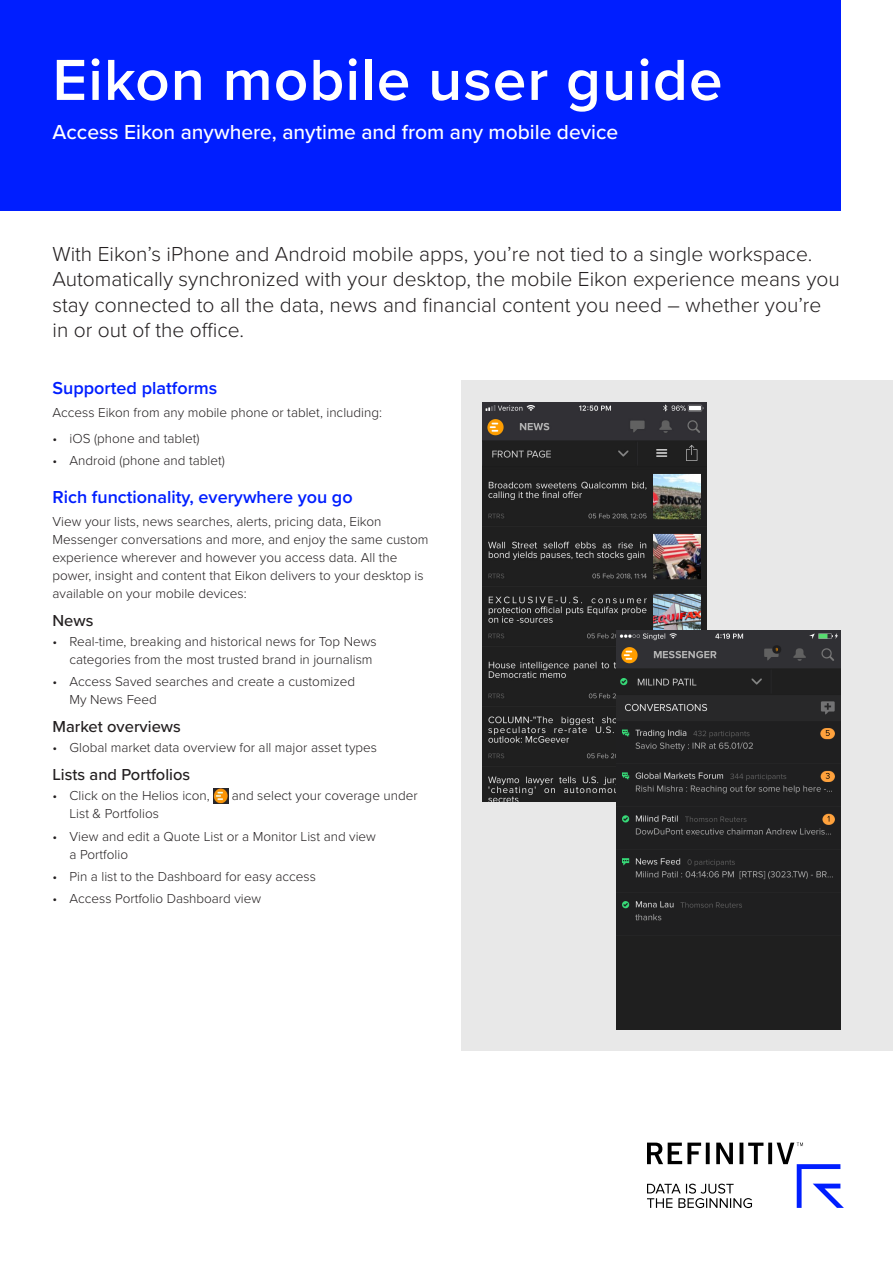
<style>
.page{position:relative;width:893px;height:1263px;background:#fff}
.page>*{position:absolute;margin:0;border:0;box-sizing:border-box;transform-origin:0 0}
.t1{font:600 60px "Proxima Nova";letter-spacing:.02em;color:#fff}
.t2{font:300 21px/25.5px "Proxima Nova";color:#231f20}
.t3{font:500 21px "Proxima Nova";color:#fff}
.t4{font:600 18px "Proxima Nova";color:#001eff}
.t5{font:500 16.5px "Proxima Nova";color:#231f20}
.t6{font:300 13.5px/18px "Proxima Nova";color:#231f20}
</style>
<div class="page">
<svg style="left:647px;top:1142px;width:197px;height:66px"></svg>
<div style="left:461px;top:380px;width:432px;height:670px;background:#e8e8e8"></div>
<div style="left:0;top:0;width:840px;height:210px;background:#001eff"></div>
<img style="left:213px;top:788px;width:15px;height:15px">
<img style="left:483px;top:403px;width:224px;height:398px">
<img style="left:616px;top:631px;width:224px;height:398px">
<h1 class="t1" style="left:53px;top:35px;width:671px">Eikon mobile user guide</h1>
<h2 class="t3" style="left:53px;top:117px;width:567px">Access Eikon anywhere, anytime and from any mobile device</h2>
<p class="t2" style="left:53px;top:240px;width:789px">With Eikon’s iPhone and Android mobile apps, you’re not tied to a single workspace.<br>Automatically synchronized with your desktop, the mobile Eikon experience means you stay connected to all the data, news and financial content you need – whether you’re in or out of the office.</p>
<h3 class="t4" style="left:53px;top:375px;width:166px">Supported platforms</h3>
<p class="t6" style="left:53px;top:402px;width:331px">Access Eikon from any mobile phone or tablet, including:</p>
<p class="t6" style="left:53px;top:429px;width:149px">• iOS (phone and tablet)</p>
<p class="t6" style="left:53px;top:451px;width:174px">• Android (phone and tablet)</p>
<h3 class="t4" style="left:53px;top:484px;width:302px">Rich functionality, everywhere you go</h3>
<p class="t6" style="left:53px;top:511px;width:378px">View your lists, news searches, alerts, pricing data, Eikon Messenger conversations and more, and enjoy the same custom experience wherever and however you access data. All the power, insight and content that Eikon delivers to your desktop is available on your mobile devices:</p>
<p class="t5" style="left:53px;top:608px;width:43px">News</p>
<p class="t6" style="left:70px;top:632px;width:309px;text-indent:-17px">• Real-time, breaking and historical news for Top News categories from the most trusted brand in journalism</p>
<p class="t6" style="left:70px;top:672px;width:287px;text-indent:-17px">• Access Saved searches and create a customized<br>My News Feed</p>
<p class="t5" style="left:53px;top:714px;width:130px">Market overviews</p>
<p class="t6" style="left:53px;top:738px;width:326px">• Global market data overview for all major asset types</p>
<p class="t5" style="left:53px;top:762px;width:139px">Lists and Portfolios</p>
<p class="t6" style="left:53px;top:786px;width:159px">• Click on the Helios icon,</p>
<p class="t6" style="left:232px;top:786px;width:187px">and select your coverage under</p>
<p class="t6" style="left:70px;top:804px;width:91px">List &amp; Portfolios</p>
<p class="t6" style="left:70px;top:826px;width:308px;text-indent:-17px">• View and edit a Quote List or a Monitor List and view a Portfolio</p>
<p class="t6" style="left:53px;top:867px;width:265px">• Pin a list to the Dashboard for easy access</p>
<p class="t6" style="left:53px;top:889px;width:210px">• Access Portfolio Dashboard view</p>
</div>
